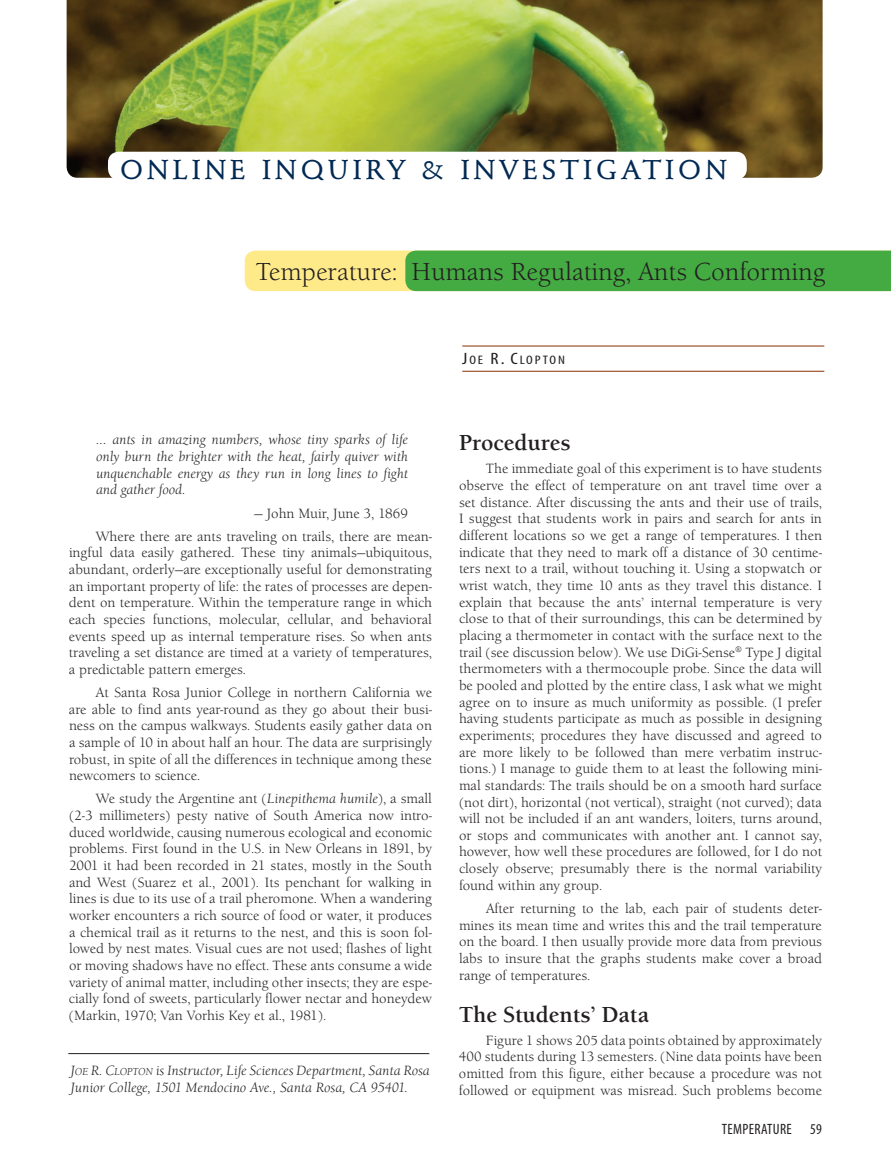
<style>
.page{position:relative;width:891px;height:1175px;background:#fff}
.page>*{position:absolute;margin:0;border:0;box-sizing:border-box;transform-origin:0 0}
.t1{font:500 27px "Stempel Schneidler";letter-spacing:.15em;color:#002953}
.t2{font:25.5px "Berkeley Old ITC";color:#231f20}
.t3{font:700 22.5px "Berkeley Old ITC";color:#231f20}
.t4{font:condensed 15px "Myriad";letter-spacing:.025em;color:#231f20}
.t5{font:13.8px/16.6px "Berkeley Old ITC";color:#231f20;text-align:justify}
.t6{font:italic 13.8px/16.6px "Berkeley Old ITC";color:#231f20;text-align:justify}
.t7{font:condensed 12.3px "Myriad";letter-spacing:.135em;color:#231f20;scale:1.2 1}
.s1{font-size:16.5px}
.s2{font-style:italic}
.s3{font-size:10.35px}
</style>
<div class="page">
<svg style="left:245px;top:250px;width:646px;height:41px"></svg>
<hr style="left:462px;top:371px;width:362px;height:1px;background:#882f01">
<hr style="left:462px;top:345px;width:362px;height:1px;background:#882f01">
<hr style="left:68px;top:1053px;width:361px;height:1px;background:#231f20">
<img style="left:67px;top:0;width:756px;height:178px">
<svg style="left:108px;top:152px;width:639px;height:26px"></svg>
<h1 class="t1" style="left:120px;top:153px;width:608px">ONLINE INQUIRY &amp; INVESTIGATION</h1>
<h2 class="t2" style="left:256px;top:256px;width:571px">Temperature: Humans Regulating, Ants Conforming</h2>
<p class="t7" style="left:462px;top:354px;width:87px"><span class="s1">J</span>OE <span class="s1">R. C</span>LOPTON</p>
<p class="t6" style="left:96px;top:431px;width:314px">... ants in amazing numbers, whose tiny sparks of life only burn the brighter with the heat, fairly quiver with unquenchable energy as they run in long lines to fight and gather food.</p>
<p class="t5" style="left:96px;top:501px;width:338px;line-height:23.1px;text-indent:158px">— John Muir, June 3, 1869<br>Where there are ants traveling on trails, there are mean-</p>
<p class="t5" style="left:69px;top:544px;width:365px">ingful data easily gathered. These tiny animals—ubiquitous, abundant, orderly—are exceptionally useful for demonstrating an important property of life: the rates of processes are depen&shy;dent on temperature. Within the temperature range in which each species functions, molecular, cellular, and behavioral events speed up as internal temperature rises. So when ants traveling a set distance are timed at a variety of temperatures, a predictable pattern emerges.</p>
<p class="t5" style="left:69px;top:684px;width:365px;text-indent:27px">At Santa Rosa Junior College in northern California we are able to find ants year-round as they go about their busi&shy;ness on the campus walkways. Students easily gather data on a sample of 10 in about half an hour. The data are surprisingly robust, in spite of all the differences in technique among these newcomers to science.</p>
<p class="t5" style="left:69px;top:790px;width:365px;text-indent:27px">We study the Argentine ant (<span class="s2">Linepithema humile</span>), a small (2-3 millimeters) pesty native of South America now intro&shy;duced worldwide, causing numerous ecological and economic problems. First found in the U.S. in New Orleans in 1891, by 2001 it had been recorded in 21 states, mostly in the South and West (Suarez et al., 2001). Its penchant for walking in lines is due to its use of a trail pheromone. When a wandering worker encounters a rich source of food or water, it produces a chemical trail as it returns to the nest, and this is soon fol&shy;lowed by nest mates. Visual cues are not used; flashes of light or moving shadows have no effect. These ants consume a wide variety of animal matter, including other insects; they are espe&shy;cially fond of sweets, particularly flower nectar and honeydew (Markin, 1970; Van Vorhis Key et al., 1981).</p>
<p class="t6" style="left:71px;top:1062px;width:361px">J<span class="s3">OE</span> R. C<span class="s3">LOPTON</span> is Instructor, Life Sciences Department, Santa Rosa<br>Junior College, 1501 Mendocino Ave., Santa Rosa, CA 95401.</p>
<h3 class="t3" style="left:459px;top:429px;width:113px">Procedures</h3>
<p class="t5" style="left:459px;top:460px;width:365px;text-indent:27px">The immediate goal of this experiment is to have students observe the effect of temperature on ant travel time over a set distance. After discussing the ants and their use of trails, I suggest that students work in pairs and search for ants in different locations so we get a range of temperatures. I then indicate that they need to mark off a distance of 30 centime&shy;ters next to a trail, without touching it. Using a stopwatch or wrist watch, they time 10 ants as they travel this distance. I explain that because the ants’ internal temperature is very close to that of their surroundings, this can be determined by placing a thermometer in contact with the surface next to the trail (see discussion below). We use DiGi-Sense® Type J digital thermometers with a thermocouple probe. Since the data will be pooled and plotted by the entire class, I ask what we might agree on to insure as much uniformity as possible. (I prefer having students participate as much as possible in designing experiments; procedures they have discussed and agreed to are more likely to be followed than mere verbatim instruc&shy;tions.) I manage to guide them to at least the following mini&shy;mal standards: The trails should be on a smooth hard surface (not dirt), horizontal (not vertical), straight (not curved); data will not be included if an ant wanders, loiters, turns around, or stops and communicates with another ant. I cannot say, however, how well these procedures are followed, for I do not closely observe; presumably there is the normal variability found within any group.</p>
<p class="t5" style="left:459px;top:900px;width:365px;text-indent:27px">After returning to the lab, each pair of students deter&shy;mines its mean time and writes this and the trail temperature on the board. I then usually provide more data from previous labs to insure that the graphs students make cover a broad range of temperatures.</p>
<h3 class="t3" style="left:459px;top:1001px;width:192px">The Students’ Data</h3>
<p class="t5" style="left:459px;top:1032px;width:365px;text-indent:27px">Figure 1 shows 205 data points obtained by approximately 400 students during 13 semesters. (Nine data points have been omitted from this figure, either because a procedure was not followed or equipment was misread. Such problems become</p>
<p class="t4" style="left:722px;top:1121px;width:102px">TEMPERATURE 59</p>
</div>
